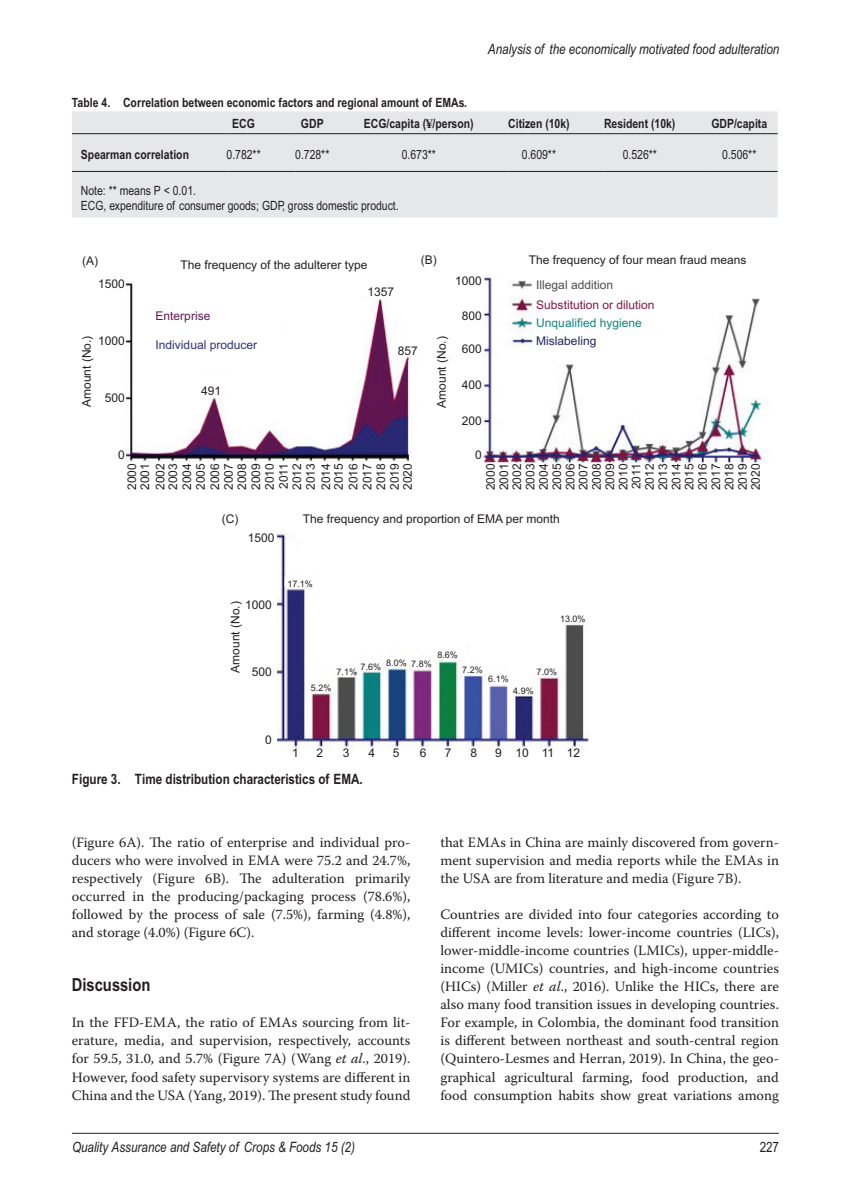
<style>
.page{position:relative;width:851px;height:1191px;background:#fff}
.page>*{position:absolute;margin:0;border:0;box-sizing:border-box;transform-origin:0 0}
.t1{font:700 18px "Arial Narrow MT Std";color:#231f20}
.TX{font:14.25px/18px "Warnock Pro";color:#231f20;text-align:justify}
.t2{font:italic 14.25px "Arial Narrow MT Std";color:#231f20}
.FGC{font:700 14.25px "Arial Narrow MT Std";color:#231f20}
.t3{font:14.25px "Arial Narrow MT Std";color:#231f20}
.TB{font:12.75px "Arial Narrow MT Std";color:#231f20}
.TT{font:700 12.75px "Arial Narrow MT Std";color:#231f20}
.TCH{font:700 12.75px "Arial Narrow MT Std";color:#231f20}
.TB-2{font:700 12.75px "Arial Narrow MT Std";color:#231f20}
.t4{font:12px/13.2px "Arial";color:#231f20}
.t5{font:12px/19.2px "Arial";color:#821541}
.t6{font:12px/18.5px "Arial";color:#0f8380}
.t7{font:12px "Arial";color:#2c2f77}
.t8{font:12px "Arial";color:#601852}
.t9{font:9px "Arial";color:#231f20}
.s1{font-family:"STIX General"}
.s2{color:#4b4b4c}
.s3{color:#26225d}
.s4{font-style:italic}
</style>
<div class="page">
<hr style="left:72px;top:1133px;width:706px;height:1px;background:#231f20">
<div style="left:72px;top:111px;width:705px;height:106px;background:#e6e7e9"></div>
<hr style="left:72px;top:133px;width:154px;height:1px;background:#231f20">
<hr style="left:226px;top:133px;width:69px;height:1px;background:#231f20">
<hr style="left:295px;top:133px;width:69px;height:1px;background:#231f20">
<hr style="left:364px;top:133px;width:144px;height:1px;background:#231f20">
<hr style="left:508px;top:133px;width:96px;height:1px;background:#231f20">
<hr style="left:604px;top:133px;width:105px;height:1px;background:#231f20">
<hr style="left:709px;top:133px;width:68px;height:1px;background:#231f20">
<hr style="left:72px;top:171px;width:154px;height:1px;background:#231f20">
<hr style="left:226px;top:171px;width:69px;height:1px;background:#231f20">
<hr style="left:295px;top:171px;width:69px;height:1px;background:#231f20">
<hr style="left:364px;top:171px;width:144px;height:1px;background:#231f20">
<hr style="left:508px;top:171px;width:96px;height:1px;background:#231f20">
<hr style="left:604px;top:171px;width:105px;height:1px;background:#231f20">
<hr style="left:709px;top:171px;width:68px;height:1px;background:#231f20">
<img style="left:277px;top:533px;width:311px;height:216px">
<img style="left:483px;top:273px;width:285px;height:190px">
<img style="left:126px;top:282px;width:285px;height:180px">
<p class="t2" style="left:488px;top:41px;width:293px">Analysis of the economically motivated food adulteration</p>
<p class="TT" style="left:72px;top:95px;width:397px">Table 4. Correlation between economic factors and regional amount of EMAs.</p>
<p class="TCH" style="left:232px;top:116px;width:24px">ECG</p>
<p class="TCH" style="left:301px;top:116px;width:24px">GDP</p>
<p class="TCH" style="left:364px;top:116px;width:111px">ECG/capita (<span class="s1">¥</span>/person)</p>
<p class="TCH" style="left:508px;top:116px;width:63px">Citizen (10k)</p>
<p class="TCH" style="left:604px;top:116px;width:73px">Resident (10k)</p>
<p class="TCH" style="left:711px;top:116px;width:57px">GDP/capita</p>
<p class="TB-2" style="left:81px;top:147px;width:110px">Spearman correlation</p>
<p class="TB" style="left:226px;top:147px;width:36px">0.782**</p>
<p class="TB" style="left:295px;top:147px;width:36px">0.728**</p>
<p class="TB" style="left:401px;top:147px;width:36px">0.673**</p>
<p class="TB" style="left:522px;top:147px;width:36px">0.609**</p>
<p class="TB" style="left:622px;top:147px;width:36px">0.526**</p>
<p class="TB" style="left:722px;top:147px;width:36px">0.506**</p>
<p class="TB" style="left:81px;top:183px;width:117px">Note: ** means P &lt; 0.01.</p>
<p class="TB" style="left:81px;top:198px;width:319px">ECG, expenditure of consumer goods; GDP, gross domestic product.</p>
<p class="t4" style="left:82px;top:254px;width:17px">(A)</p>
<p class="t4" style="left:421px;top:253px;width:17px">(B)</p>
<p class="t4" style="left:180px;top:258px;width:188px">The frequency of the adulterer type</p>
<p class="t4" style="left:529px;top:253px;width:219px">The frequency of four mean fraud means</p>
<p class="t4" style="left:98px;top:277px;width:28px">1500</p>
<p class="t4" style="left:80px;top:407px;width:73px;rotate:-90deg">Amount (No.)</p>
<p class="t4" style="left:98px;top:334px;width:28px">1000</p>
<p class="t4" style="left:105px;top:391px;width:22px">500</p>
<p class="t4" style="left:118px;top:448px;width:8px">0</p>
<p class="t8" style="left:156px;top:307px;width:56px">Enterprise</p>
<p class="t7" style="left:156px;top:336px;width:103px">Individual producer</p>
<p class="t4" style="left:201px;top:385px;width:22px">491</p>
<p class="t4" style="left:367px;top:286px;width:28px">1357</p>
<p class="t4" style="left:398px;top:344px;width:22px">857</p>
<p class="t4" style="left:455px;top:274px;width:28px">1000</p>
<p class="t5" style="left:536px;top:275px;width:120px"><span class="s2">Illegal addition<br></span>Substitution or dilution</p>
<p class="t6" style="left:536px;top:313px;width:107px">Unqualified hygiene<br><span class="s3">Mislabeling</span></p>
<p class="t4" style="left:461px;top:379px;width:22px">400</p>
<p class="t4" style="left:461px;top:309px;width:22px">800</p>
<p class="t4" style="left:435px;top:408px;width:73px;rotate:-90deg">Amount (No.)</p>
<p class="t4" style="left:461px;top:343px;width:22px">600</p>
<p class="t4" style="left:461px;top:414px;width:22px">200</p>
<p class="t4" style="left:475px;top:448px;width:8px">0</p>
<p class="t4" style="left:125px;top:490px;width:28px;rotate:-90deg">2000<br>2001</p>
<p class="t4" style="left:154px;top:490px;width:28px;line-height:12.6px;rotate:-90deg">2002<br>2003</p>
<p class="t4" style="left:180px;top:490px;width:28px;line-height:13.6px;text-align:justify;rotate:-90deg">2004<br>2005<br>2006<br>2007<br>2008<br>2009<br>2010<br>2011<br>2012<br>2013</p>
<p class="t4" style="left:320px;top:490px;width:28px;line-height:12.5px;rotate:-90deg">2014<br>2015</p>
<p class="t4" style="left:346px;top:490px;width:28px;text-align:justify;rotate:-90deg">2016<br>2017<br>2018<br>2019<br>2020</p>
<p class="t4" style="left:484px;top:490px;width:28px;text-align:justify;rotate:-90deg">2000<br>2001<br>2002<br>2003<br>2004<br>2005<br>2006<br>2007<br>2008<br>2009<br>2010<br>2011<br>2012<br>2013<br>2014<br>2015<br>2016<br>2017<br>2018<br>2019<br>2020</p>
<p class="t4" style="left:222px;top:512px;width:18px">(C)</p>
<p class="t4" style="left:248px;top:531px;width:28px">1500</p>
<p class="t4" style="left:303px;top:512px;width:258px">The frequency and proportion of EMA per month</p>
<p class="t4" style="left:245px;top:598px;width:28px">1000</p>
<p class="t4" style="left:229px;top:672px;width:73px;rotate:-90deg">Amount (No.)</p>
<p class="t4" style="left:252px;top:665px;width:22px">500</p>
<p class="t9" style="left:287px;top:578px;width:27px">17.1%</p>
<p class="t9" style="left:437px;top:649px;width:22px">8.6%</p>
<p class="t9" style="left:360px;top:658px;width:73px">7.6% 8.0% 7.8%</p>
<p class="t9" style="left:462px;top:664px;width:22px">7.2%</p>
<p class="t9" style="left:336px;top:665px;width:22px">7.1%</p>
<p class="t9" style="left:488px;top:673px;width:22px">6.1%</p>
<p class="t9" style="left:560px;top:613px;width:27px">13.0%</p>
<p class="t9" style="left:536px;top:666px;width:22px">7.0%</p>
<p class="t9" style="left:311px;top:682px;width:22px">5.2%</p>
<p class="t9" style="left:513px;top:684px;width:22px">4.9%</p>
<p class="t4" style="left:265px;top:733px;width:8px">0</p>
<p class="t4" style="left:292px;top:746px;width:8px">1</p>
<p class="t4" style="left:316px;top:746px;width:8px">2</p>
<p class="t4" style="left:343px;top:746px;width:8px">3</p>
<p class="t4" style="left:368px;top:746px;width:8px">4</p>
<p class="t4" style="left:393px;top:746px;width:8px">5</p>
<p class="t4" style="left:420px;top:746px;width:8px">6</p>
<p class="t4" style="left:445px;top:746px;width:8px">7</p>
<p class="t4" style="left:470px;top:746px;width:8px">8</p>
<p class="t4" style="left:495px;top:746px;width:87px">9 10 11 12</p>
<p class="FGC" style="left:72px;top:770px;width:292px">Figure 3. Time distribution characteristics of EMA.</p>
<p class="TX" style="left:72px;top:833px;width:340px">(Figure 6A). The ratio of enterprise and individual pro&shy;ducers who were involved in EMA were 75.2 and 24.7%, respectively (Figure 6B). The adulteration primarily occurred in the producing/packaging process (78.6%), followed by the process of sale (7.5%), farming (4.8%), and storage (4.0%) (Figure 6C).</p>
<h1 class="t1" style="left:72px;top:974px;width:80px">Discussion</h1>
<p class="TX" style="left:72px;top:1013px;width:340px">In the FFD-EMA, the ratio of EMAs sourcing from lit&shy;erature, media, and supervision, respectively, accounts for 59.5, 31.0, and 5.7% (Figure 7A) (Wang <span class="s4">et al</span>., 2019).<br>However, food safety supervisory systems are different in China and the USA (Yang, 2019). The present study found</p>
<p class="TX" style="left:440px;top:833px;width:340px">that EMAs in China are mainly discovered from govern&shy;ment supervision and media reports while the EMAs in the USA are from literature and media (Figure 7B).</p>
<p class="TX" style="left:440px;top:905px;width:340px">Countries are divided into four categories according to different income levels: lower-income countries (LICs), lower-middle-income countries (LMICs), upper-middle&shy;income (UMICs) countries, and high-income countries (HICs) (Miller <span class="s4">et al</span>., 2016). Unlike the HICs, there are also many food transition issues in developing countries.<br>For example, in Colombia, the dominant food transition is different between northeast and south-central region (Quintero-Lesmes and Herran, 2019). In China, the geo&shy;graphical agricultural farming, food production, and food consumption habits show great variations among</p>
<p class="t2" style="left:72px;top:1139px;width:284px">Quality Assurance and Safety of Crops &amp; Foods 15 (2)</p>
<p class="t3" style="left:759px;top:1139px;width:21px">227</p>
</div>
